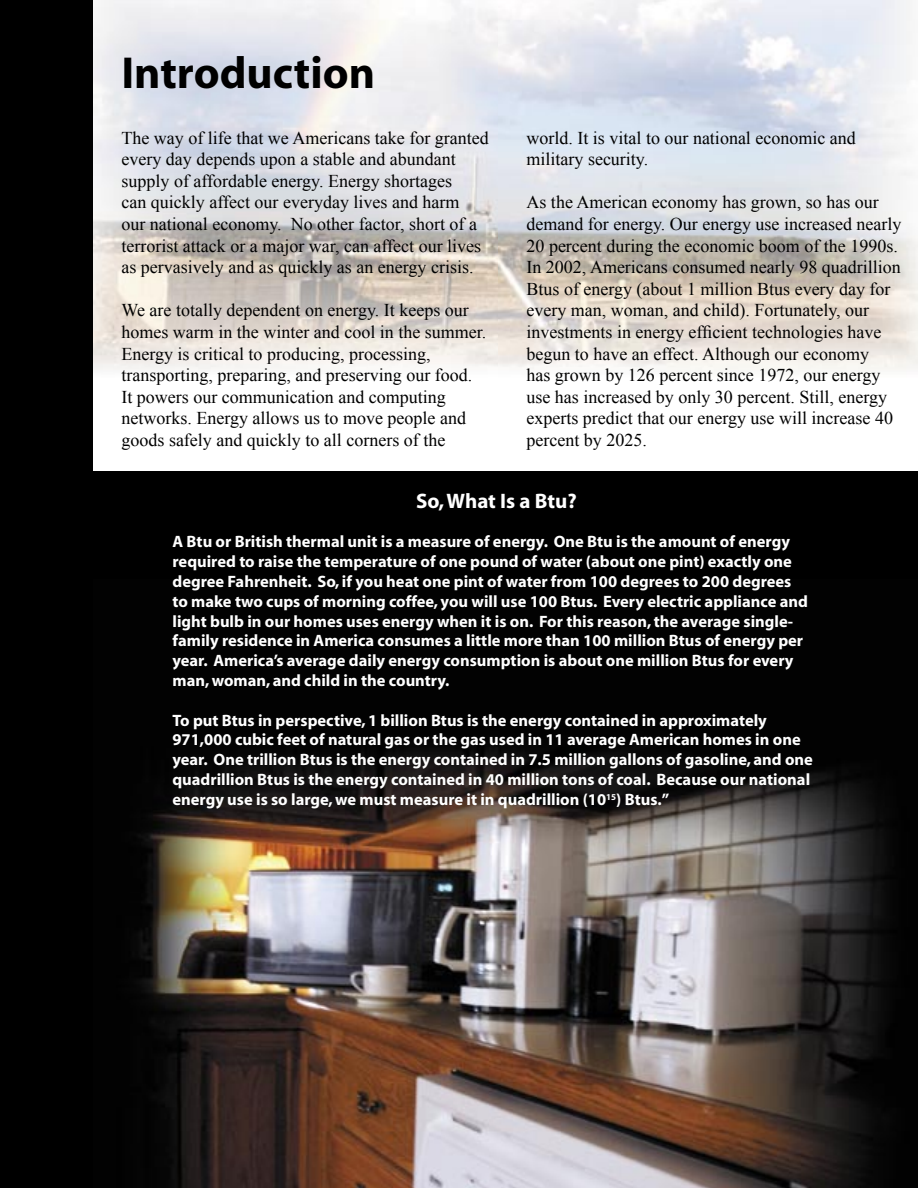
<style>
.page{position:relative;width:918px;height:1188px;background:#fff}
.page>*{position:absolute;margin:0;border:0;box-sizing:border-box;transform-origin:0 0}
.t1{font:700 45px "Myriad";color:#000}
.t2{font:700 21px "Myriad";color:#fff}
.t3{font:18px/21.6px "Times New Roman";color:#000}
.t4{font:700 16.5px/19.8px "Myriad";color:#fff}
</style>
<div class="page">
<div style="left:68px;top:471px;width:850px;height:717px;background:#000"></div>
<img style="left:137px;top:743px;width:750px;height:445px">
<img style="left:93px;top:0;width:825px;height:371px">
<div style="left:0;top:0;width:93px;height:1188px;background:#000"></div>
<h1 class="t1" style="left:122px;top:49px;width:255px">Introduction</h1>
<p class="t3" style="left:122px;top:127px;width:369px">The way of life that we Americans take for granted every day depends upon a stable and abundant supply of affordable energy. Energy shortages<br>can quickly affect our everyday lives and harm<br>our national economy. No other factor, short of a terrorist attack or a major war, can affect our lives as pervasively and as quickly as an energy crisis.</p>
<p class="t3" style="left:122px;top:299px;width:366px">We are totally dependent on energy. It keeps our homes warm in the winter and cool in the summer.<br>Energy is critical to producing, processing, transporting, preparing, and preserving our food.<br>It powers our communication and computing networks. Energy allows us to move people and goods safely and quickly to all corners of the</p>
<p class="t3" style="left:526px;top:127px;width:331px">world. It is vital to our national economic and military security.</p>
<p class="t3" style="left:526px;top:191px;width:377px">As the American economy has grown, so has our demand for energy. Our energy use increased nearly 20 percent during the economic boom of the 1990s.<br>In 2002, Americans consumed nearly 98 quadrillion Btus of energy (about 1 million Btus every day for every man, woman, and child). Fortunately, our investments in energy efficient technologies have begun to have an effect. Although our economy<br>has grown by 126 percent since 1972, our energy use has increased by only 30 percent. Still, energy experts predict that our energy use will increase 40 percent by 2025.</p>
<p class="t2" style="left:416px;top:490px;width:162px">So, What Is a Btu?</p>
<p class="t4" style="left:173px;top:532px;width:637px">A Btu or British thermal unit is a measure of energy. One Btu is the amount of energy required to raise the temperature of one pound of water (about one pint) exactly one degree Fahrenheit. So, if you heat one pint of water from 100 degrees to 200 degrees to make two cups of morning coffee, you will use 100 Btus. Every electric appliance and light bulb in our homes uses energy when it is on. For this reason, the average single&shy;family residence in America consumes a little more than 100 million Btus of energy per year. America’s average daily energy consumption is about one million Btus for every man, woman, and child in the country.</p>
<p class="t4" style="left:173px;top:711px;width:642px">To put Btus in perspective, 1 billion Btus is the energy contained in approximately 971,000 cubic feet of natural gas or the gas used in 11 average American homes in one year. One trillion Btus is the energy contained in 7.5 million gallons of gasoline, and one quadrillion Btus is the energy contained in 40 million tons of coal. Because our national energy use is so large, we must measure it in quadrillion (10<sup>15</sup>) Btus.”</p>
</div>
